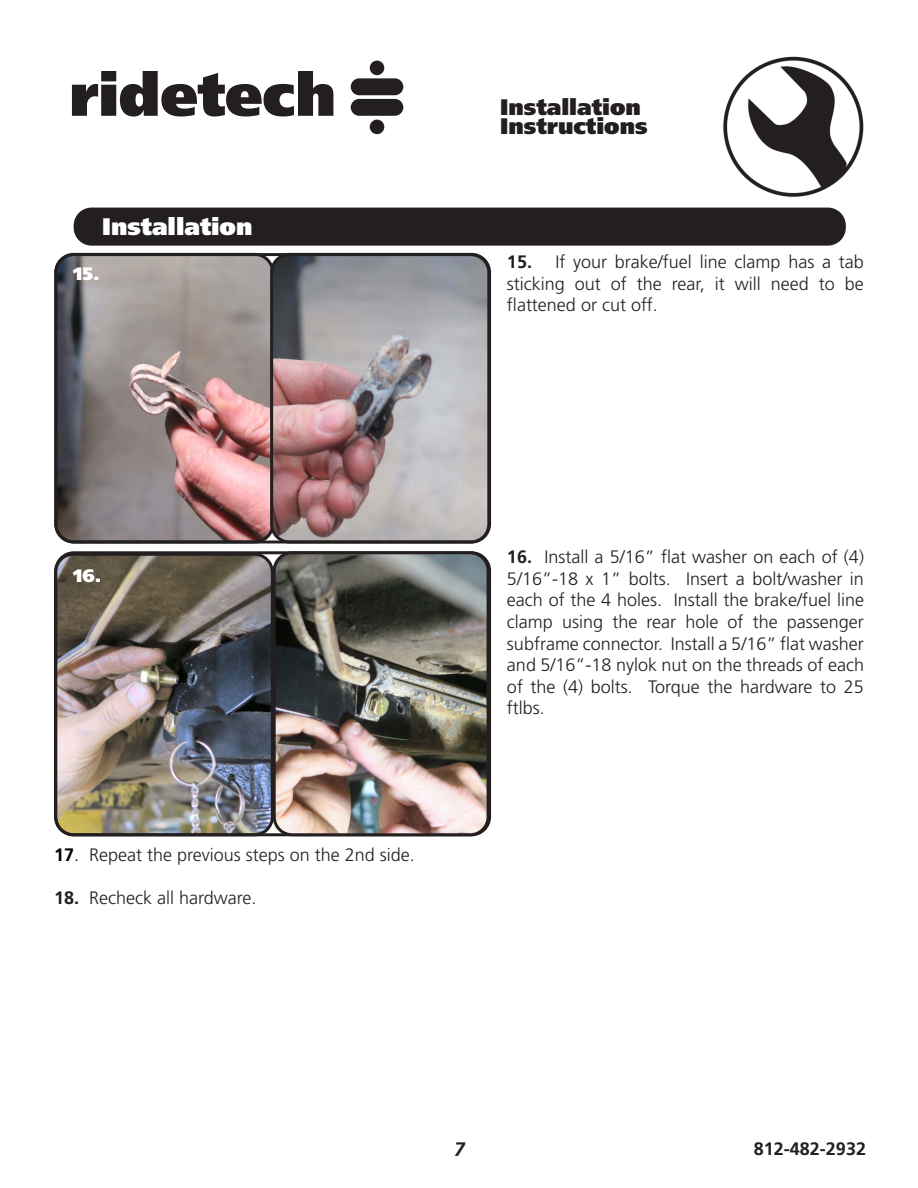
<style>
.page{position:relative;width:918px;height:1188px;background:#fff}
.page>*{position:absolute;margin:0;border:0;box-sizing:border-box;transform-origin:0 0}
.t1{font:900 24px "Frutiger LT Pro";color:#fff}
.t2{font:900 22.5px/19.5px "Frutiger LT Pro";color:#231f20}
.t3{font:italic 700 19.5px "Frutiger LT Pro";color:#231f20}
.t4{font:300 18px/21.6px "Frutiger LT Pro";color:#231f20;text-align:justify}
.t5{font:700 18px "Frutiger LT Pro";color:#231f20}
.t6{font:900 18px "Frutiger LT Pro";color:#fff}
.s1{font-weight:700}
.s2{font-weight:700;color:#000}
.s3{color:#000}
</style>
<div class="page">
<img style="left:723px;top:56px;width:141px;height:141px">
<svg style="left:72px;top:71px;width:261px;height:46px"></svg>
<div style="left:351px;top:78px;width:52px;height:17px;background:#231f20;border-radius:8px"></div>
<div style="left:351px;top:99px;width:52px;height:17px;background:#231f20;border-radius:8px"></div>
<div style="left:370px;top:61px;width:14px;height:14px;background:#231f20;border-radius:50%"></div>
<div style="left:370px;top:120px;width:14px;height:14px;background:#231f20;border-radius:50%"></div>
<img style="left:58px;top:257px;width:429px;height:283px">
<div style="left:270px;top:253px;width:221px;height:291px;border:3px solid #231f20;border-radius:18px"></div>
<img style="left:58px;top:555px;width:212px;height:280px">
<div style="left:74px;top:208px;width:772px;height:38px;background:#231f20;border-radius:18px"></div>
<div style="left:54px;top:253px;width:436px;height:291px;border:3px solid #231f20;border-radius:18px"></div>
<div style="left:54px;top:551px;width:437px;height:285px;border:3px solid #231f20;border-radius:18px"></div>
<img style="left:274px;top:553px;width:214px;height:282px">
<div style="left:273px;top:551px;width:217px;height:285px;border:3px solid #231f20;border-radius:18px"></div>
<h1 class="t1" style="left:102px;top:211px;width:152px">Installation</h1>
<p class="t6" style="left:73px;top:263px;width:28px">15.</p>
<p class="t2" style="left:500px;top:97px;width:149px">Installation<br>Instructions</p>
<p class="t4" style="left:507px;top:251px;width:358px"><span class="s1">15.</span> If your brake/fuel line clamp has a tab sticking out of the rear, it will need to be flattened or cut off.</p>
<p class="t6" style="left:73px;top:565px;width:30px">16.</p>
<p class="t4" style="left:54px;top:844px;width:362px"><span class="s2">17</span><span class="s3">.</span> Repeat the previous steps on the 2nd side.</p>
<p class="t4" style="left:54px;top:887px;width:204px"><span class="s1">18.</span> Recheck all hardware.</p>
<p class="t4" style="left:507px;top:546px;width:359px"><span class="s1">16.</span> Install a 5/16” flat washer on each of (4)<br>5/16”-18 x 1” bolts. Insert a bolt/washer in each of the 4 holes. Install the brake/fuel line clamp using the rear hole of the passenger subframe connector. Install a 5/16” flat washer and 5/16”-18 nylok nut on the threads of each of the (4) bolts. Torque the hardware to 25 ftlbs.</p>
<p class="t3" style="left:454px;top:1138px;width:12px">7</p>
<p class="t5" style="left:754px;top:1138px;width:114px">812-482-2932</p>
</div>
